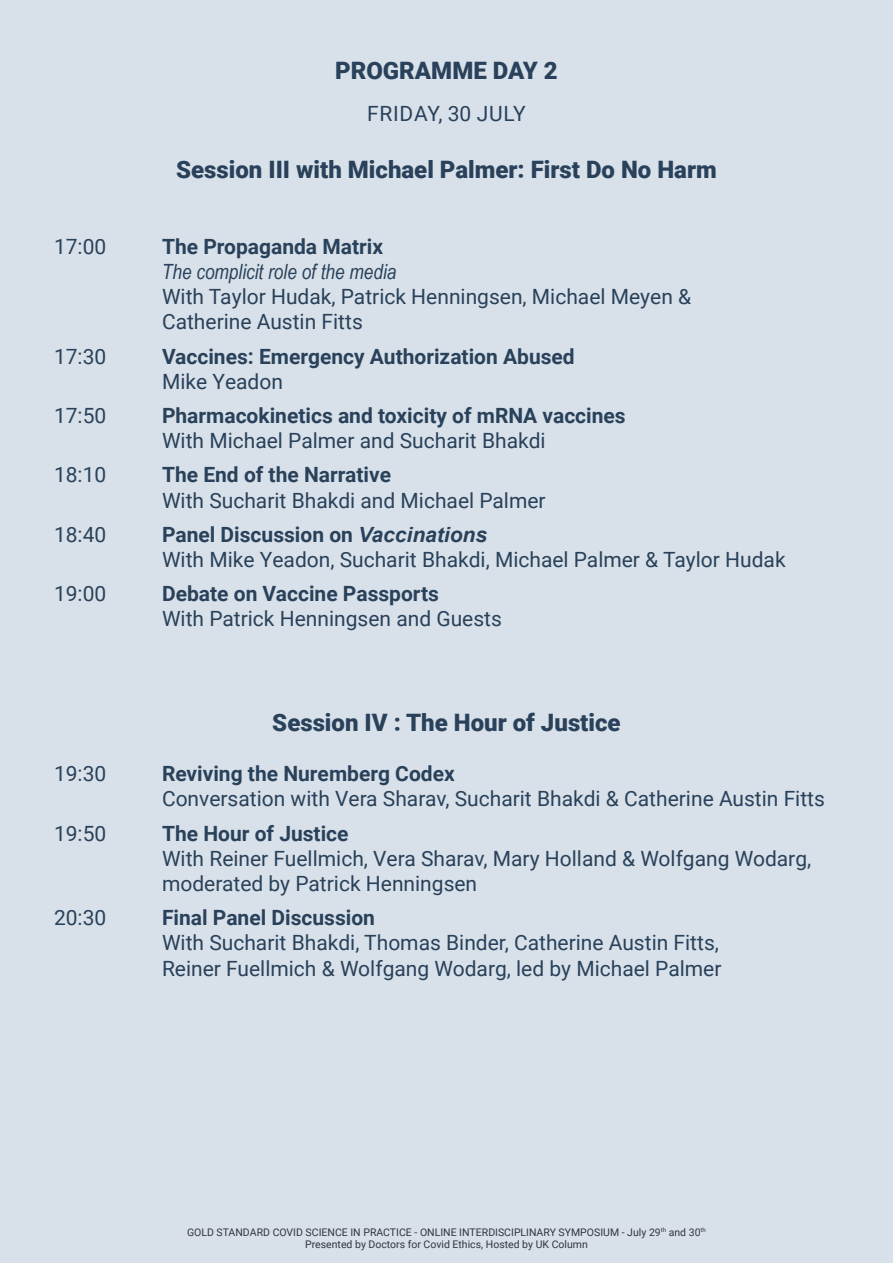
<style>
.page{position:relative;width:893px;height:1263px;background:#d8e1e9}
.page>*{position:absolute;margin:0;border:0;box-sizing:border-box;transform-origin:0 0}
.t1{font:900 24px "Roboto";color:#29415a}
.t2{font:21px/25.2px "Roboto";color:#29415a}
.t3{font:700 21px "Roboto";color:#29415a}
.t4{font:italic 21px "Arial Narrow";color:#29415a}
.t5{font:21px "Roboto";letter-spacing:.035em;color:#29415a}
.t6{font:10.5px/12px "Roboto";color:#33333e;text-align:center}
.s1{font-weight:700}
.s2{font-family:"Arial";font-weight:700;font-style:italic}
</style>
<div class="page">
<p class="t1" style="left:335px;top:54px;width:224px">PROGRAMME DAY 2</p>
<p class="t5" style="left:367px;top:98px;width:160px">FRIDAY, 30 JULY</p>
<p class="t1" style="left:176px;top:153px;width:542px">Session III with Michael Palmer: First Do No Harm</p>
<p class="t2" style="left:54px;top:233px;width:54px">17:00</p>
<p class="t3" style="left:162px;top:232px;width:223px">The Propaganda Matrix</p>
<p class="t4" style="left:162px;top:257px;width:236px">The complicit role of the media</p>
<p class="t2" style="left:162px;top:283px;width:531px">With Taylor Hudak, Patrick Henningsen, Michael Meyen &amp;<br>Catherine Austin Fitts</p>
<p class="t2" style="left:54px;top:343px;width:54px">17:30</p>
<p class="t3" style="left:162px;top:341px;width:414px">Vaccines: Emergency Authorization Abused</p>
<p class="t2" style="left:162px;top:368px;width:122px">Mike Yeadon</p>
<p class="t2" style="left:54px;top:402px;width:54px">17:50</p>
<p class="t3" style="left:162px;top:401px;width:465px">Pharmacokinetics and toxicity of mRNA vaccines</p>
<p class="t2" style="left:162px;top:427px;width:385px">With Michael Palmer and Sucharit Bhakdi</p>
<p class="t2" style="left:54px;top:462px;width:54px">18:10</p>
<p class="t3" style="left:162px;top:460px;width:231px">The End of the Narrative</p>
<p class="t2" style="left:162px;top:487px;width:385px">With Sucharit Bhakdi and Michael Palmer</p>
<p class="t2" style="left:54px;top:521px;width:54px">18:40</p>
<p class="t2" style="left:162px;top:521px;width:625px"><span class="s1">Panel Discussion on</span> <span class="s2">Vaccinations<br></span>With Mike Yeadon, Sucharit Bhakdi, Michael Palmer &amp; Taylor Hudak</p>
<p class="t2" style="left:54px;top:580px;width:54px">19:00</p>
<p class="t3" style="left:162px;top:579px;width:279px">Debate on Vaccine Passports</p>
<p class="t2" style="left:162px;top:606px;width:341px">With Patrick Henningsen and Guests</p>
<p class="t1" style="left:272px;top:705px;width:350px">Session IV : The Hour of Justice</p>
<p class="t2" style="left:54px;top:760px;width:54px">19:30</p>
<p class="t3" style="left:162px;top:759px;width:294px">Reviving the Nuremberg Codex</p>
<p class="t2" style="left:162px;top:786px;width:664px">Conversation with Vera Sharav, Sucharit Bhakdi &amp; Catherine Austin Fitts</p>
<p class="t2" style="left:54px;top:820px;width:54px">19:50</p>
<p class="t3" style="left:162px;top:818px;width:188px">The Hour of Justice</p>
<p class="t2" style="left:162px;top:845px;width:651px">With Reiner Fuellmich, Vera Sharav, Mary Holland &amp; Wolfgang Wodarg, moderated by Patrick Henningsen</p>
<p class="t2" style="left:54px;top:904px;width:54px">20:30</p>
<p class="t3" style="left:162px;top:903px;width:214px">Final Panel Discussion</p>
<p class="t2" style="left:162px;top:930px;width:561px">With Sucharit Bhakdi, Thomas Binder, Catherine Austin Fitts,<br>Reiner Fuellmich &amp; Wolfgang Wodarg, led by Michael Palmer</p>
<p class="t6" style="left:187px;top:1225px;width:520px">GOLD STANDARD COVID SCIENCE IN PRACTICE - ONLINE INTERDISCIPLINARY SYMPOSIUM - July 29<sup>th</sup> and 30<sup>th<br></sup>Presented by Doctors for Covid Ethics, Hosted by UK Column</p>
</div>
